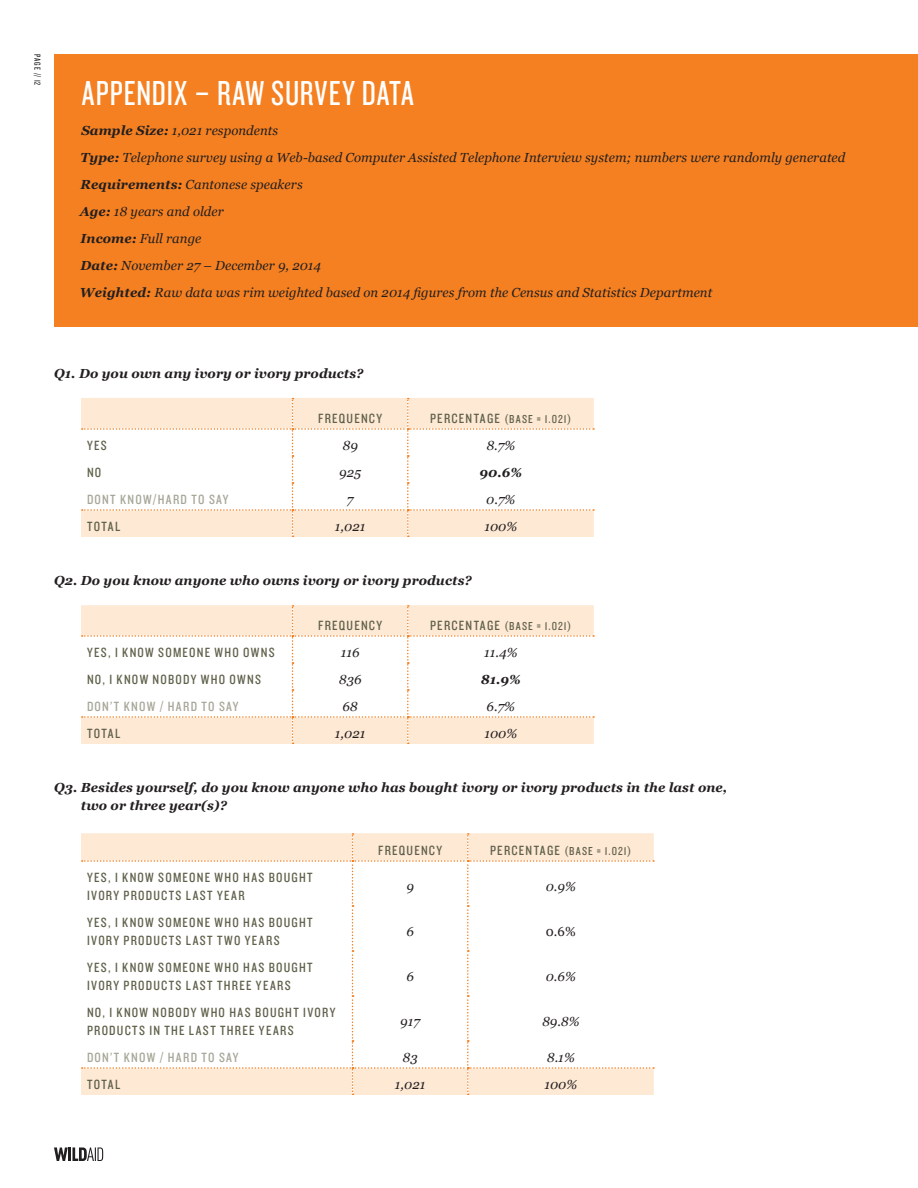
<style>
.page{position:relative;width:918px;height:1188px;background:#fff}
.page>*{position:absolute;margin:0;border:0;box-sizing:border-box;transform-origin:0 0}
.t1{font:36px "Knockout 28 Junior Feathrwt";letter-spacing:.025em;color:#fff}
.t2{font:13.8px/18px "Knockout 29 Junior Ltweight";letter-spacing:.09em;color:#60614b}
.t3{font:13.8px "Knockout 29 Junior Ltweight";letter-spacing:.095em;color:#a6a698}
.t4{font:italic 13.2px/27px "Georgia";letter-spacing:.005em;color:#231f20}
.t5{font:italic 700 13.2px/18px "Georgia";letter-spacing:.005em;color:#231f20}
.t6{font:13.2px "Georgia";color:#231f20}
.t7{font:12px "Knockout 29 Junior Ltweight";letter-spacing:.095em;color:#60614b}
.t8{font:9px "Knockout 28 Junior Feathrwt";letter-spacing:.1em;color:#231f20}
.s1{font-weight:700}
.s2{font-size:13.8px}
</style>
<div class="page">
<svg style="left:54px;top:1148px;width:49px;height:13px"></svg>
<div style="left:54px;top:54px;width:864px;height:272px;background:#f58021"></div>
<svg style="left:82px;top:398px;width:512px;height:139px"></svg>
<svg style="left:82px;top:605px;width:512px;height:139px"></svg>
<svg style="left:82px;top:833px;width:572px;height:262px"></svg>
<p class="t8" style="left:43px;top:54px;width:33px;rotate:90deg">PAGE // 12</p>
<h1 class="t1" style="left:82px;top:71px;width:333px">APPENDIX – RAW SURVEY DATA</h1>
<p class="t4" style="left:80px;top:117px;width:767px"><span class="s1">Sample Size:</span> 1,021 respondents<br><span class="s1">Type:</span> Telephone survey using a Web-based Computer Assisted Telephone Interview system; numbers were randomly generated <span class="s1">Requirements:</span> Cantonese speakers<br><span class="s1">Age:</span> 18 years and older<br><span class="s1">Income:</span> Full range<br><span class="s1">Date:</span> November 27 – December 9, 2014<br><span class="s1">Weighted:</span> Raw data was rim weighted based on 2014 figures from the Census and Statistics Department</p>
<p class="t5" style="left:54px;top:364px;width:311px">Q1. Do you own any ivory or ivory products?</p>
<p class="t2" style="left:318px;top:409px;width:65px">FREQUENCY</p>
<p class="t7" style="left:430px;top:411px;width:143px"><span class="s2">PERCENTAGE</span> (BASE = 1.021)</p>
<p class="t2" style="left:87px;top:436px;width:21px">YES</p>
<p class="t4" style="left:342px;top:432px;width:17px">89</p>
<p class="t4" style="left:486px;top:432px;width:30px">8.7%</p>
<p class="t2" style="left:87px;top:463px;width:16px">NO</p>
<p class="t4" style="left:339px;top:459px;width:23px">925</p>
<p class="t5" style="left:480px;top:463px;width:44px">90.6%</p>
<p class="t3" style="left:87px;top:491px;width:143px">DONT KNOW/HARD TO SAY</p>
<p class="t4" style="left:347px;top:486px;width:8px">7</p>
<p class="t4" style="left:486px;top:486px;width:31px">0.7%</p>
<p class="t2" style="left:87px;top:517px;width:35px">TOTAL</p>
<p class="t4" style="left:335px;top:513px;width:32px">1,021</p>
<p class="t4" style="left:484px;top:513px;width:34px">100%</p>
<p class="t5" style="left:54px;top:571px;width:419px">Q2. Do you know anyone who owns ivory or ivory products?</p>
<p class="t2" style="left:318px;top:616px;width:65px">FREQUENCY</p>
<p class="t7" style="left:430px;top:618px;width:143px"><span class="s2">PERCENTAGE</span> (BASE = 1.021)</p>
<p class="t2" style="left:87px;top:643px;width:189px">YES, I KNOW SOMEONE WHO OWNS</p>
<p class="t4" style="left:341px;top:639px;width:20px">116</p>
<p class="t4" style="left:484px;top:639px;width:35px">11.4%</p>
<p class="t2" style="left:87px;top:670px;width:176px">NO, I KNOW NOBODY WHO OWNS</p>
<p class="t4" style="left:339px;top:666px;width:24px">836</p>
<p class="t5" style="left:481px;top:670px;width:41px">81.9%</p>
<p class="t3" style="left:87px;top:698px;width:153px">DON’T KNOW / HARD TO SAY</p>
<p class="t4" style="left:342px;top:693px;width:17px">68</p>
<p class="t4" style="left:487px;top:693px;width:30px">6.7%</p>
<p class="t2" style="left:87px;top:724px;width:35px">TOTAL</p>
<p class="t4" style="left:335px;top:720px;width:32px">1,021</p>
<p class="t4" style="left:484px;top:720px;width:34px">100%</p>
<p class="t5" style="left:81px;top:778px;width:648px;text-indent:-27px">Q3. Besides yourself, do you know anyone who has bought ivory or ivory products in the last one, two or three year(s)?</p>
<p class="t2" style="left:378px;top:841px;width:65px">FREQUENCY</p>
<p class="t7" style="left:490px;top:843px;width:143px"><span class="s2">PERCENTAGE</span> (BASE = 1.021)</p>
<p class="t2" style="left:87px;top:868px;width:227px">YES, I KNOW SOMEONE WHO HAS BOUGHT<br>IVORY PRODUCTS LAST YEAR</p>
<p class="t4" style="left:406px;top:873px;width:9px">9</p>
<p class="t4" style="left:546px;top:873px;width:31px">0.9%</p>
<p class="t2" style="left:87px;top:913px;width:227px">YES, I KNOW SOMEONE WHO HAS BOUGHT<br>IVORY PRODUCTS LAST TWO YEARS</p>
<p class="t4" style="left:406px;top:918px;width:9px">6</p>
<p class="t6" style="left:546px;top:924px;width:31px">0.6%</p>
<p class="t2" style="left:87px;top:958px;width:227px">YES, I KNOW SOMEONE WHO HAS BOUGHT<br>IVORY PRODUCTS LAST THREE YEARS</p>
<p class="t4" style="left:406px;top:963px;width:9px">6</p>
<p class="t4" style="left:546px;top:963px;width:31px">0.6%</p>
<p class="t2" style="left:87px;top:1003px;width:250px">NO, I KNOW NOBODY WHO HAS BOUGHT IVORY<br>PRODUCTS IN THE LAST THREE YEARS</p>
<p class="t4" style="left:400px;top:1008px;width:21px">917</p>
<p class="t4" style="left:542px;top:1008px;width:39px">89.8%</p>
<p class="t3" style="left:87px;top:1049px;width:153px">DON’T KNOW / HARD TO SAY</p>
<p class="t4" style="left:403px;top:1044px;width:17px">83</p>
<p class="t4" style="left:547px;top:1044px;width:29px">8.1%</p>
<p class="t2" style="left:87px;top:1075px;width:35px">TOTAL</p>
<p class="t4" style="left:395px;top:1071px;width:32px">1,021</p>
<p class="t4" style="left:544px;top:1071px;width:34px">100%</p>
</div>
